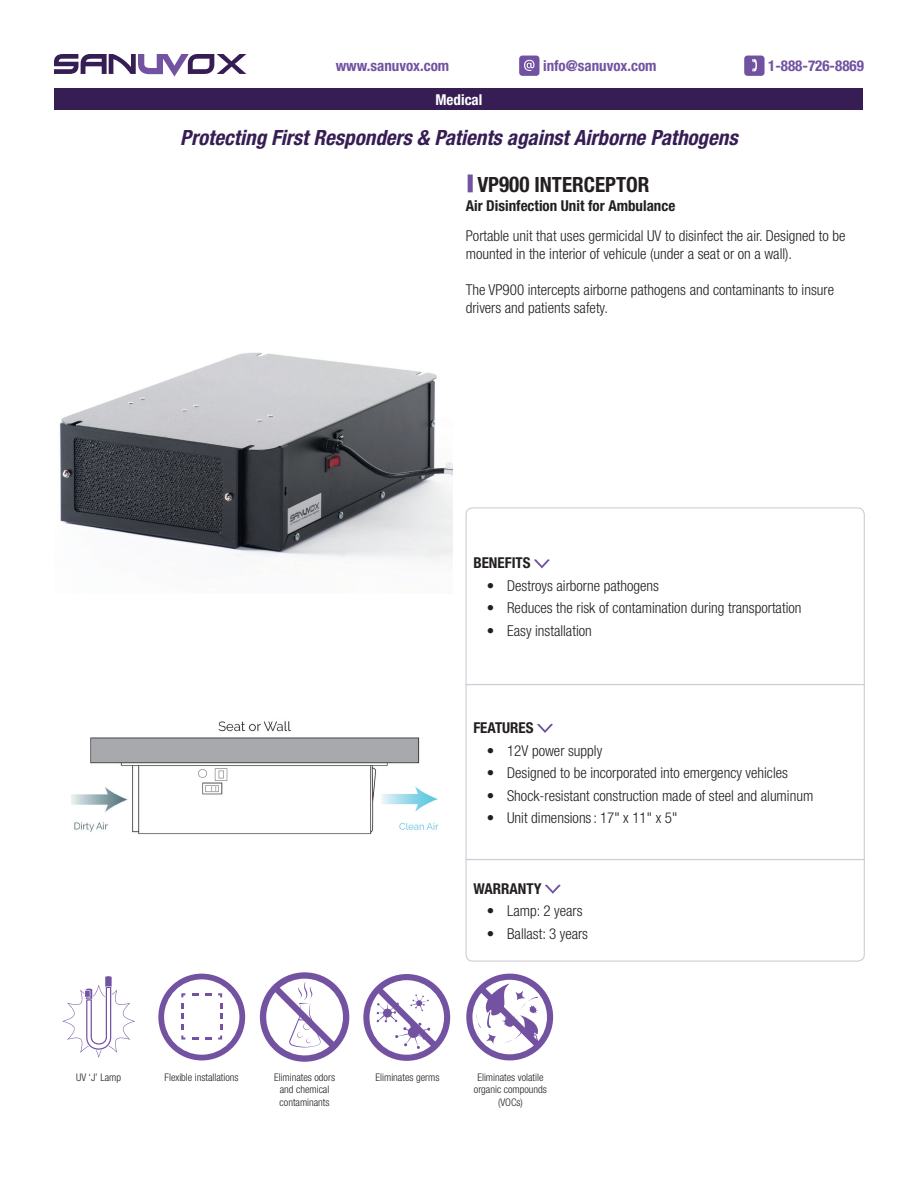
<style>
.page{position:relative;width:918px;height:1188px;background:#fff}
.page>*{position:absolute;margin:0;border:0;box-sizing:border-box;transform-origin:0 0}
.t1{font:italic 700 condensed 21px "Helvetica Neue";color:#361d54}
.t2{font:700 condensed 21px "Helvetica Neue";color:#231f20}
.t3{font:300 condensed 15px/18px "Helvetica Neue";color:#231f20}
.t4{font:700 condensed 15px "Helvetica Neue";color:#231f20}
.t5{font:700 condensed 15px "Helvetica Neue";color:#7252a1}
.t6{font:700 condensed 15px "Helvetica Neue";color:#fff}
.t7{font:300 condensed 10.5px/12.6px "Helvetica Neue";color:#231f20;text-align:center}
.s1{font-size:24px;color:#7252a1}
.s2{font-size:21.9px}
</style>
<div class="page">
<img style="left:59px;top:352px;width:393px;height:210px">
<svg style="left:54px;top:54px;width:192px;height:23px"></svg>
<div style="left:55px;top:88px;width:808px;height:22px;background:#361d54"></div>
<svg style="left:62px;top:976px;width:73px;height:82px"></svg>
<svg style="left:158px;top:974px;width:87px;height:86px"></svg>
<svg style="left:363px;top:974px;width:87px;height:87px"></svg>
<svg style="left:260px;top:972px;width:89px;height:90px"></svg>
<svg style="left:466px;top:974px;width:87px;height:86px"></svg>
<svg style="left:465px;top:507px;width:400px;height:179px"></svg>
<svg style="left:537px;top:724px;width:16px;height:9px"></svg>
<div style="left:466px;top:684px;width:399px;height:176px;border:1px solid #cdcdd7"></div>
<svg style="left:465px;top:858px;width:400px;height:104px"></svg>
<svg style="left:519px;top:56px;width:21px;height:20px"></svg>
<svg style="left:744px;top:56px;width:21px;height:20px"></svg>
<img style="left:71px;top:721px;width:368px;height:113px">
<p class="t5" style="left:336px;top:57px;width:115px">www.sanuvox.com</p>
<p class="t5" style="left:543px;top:57px;width:115px">info@sanuvox.com</p>
<p class="t5" style="left:768px;top:57px;width:97px">1-888-726-8869</p>
<p class="t6" style="left:436px;top:90px;width:48px">Medical</p>
<h1 class="t1" style="left:180px;top:125px;width:559px">Protecting First Responders &amp; Patients against Airborne Pathogens</h1>
<h1 class="t2" style="left:466px;top:172px;width:185px"><span class="s1">|</span>VP<span class="s2">900</span> INTERCEPTOR</h1>
<p class="t4" style="left:466px;top:197px;width:211px">Air Disinfection Unit for Ambulance</p>
<p class="t3" style="left:466px;top:227px;width:381px">Portable unit that uses germicidal UV to disinfect the air. Designed to be mounted in the interior of vehicule (under a seat or on a wall).</p>
<p class="t3" style="left:466px;top:281px;width:370px">The VP900 intercepts airborne pathogens and contaminants to insure drivers and patients safety.</p>
<p class="t4" style="left:473px;top:554px;width:59px">BENEFITS</p>
<p class="t3" style="left:487px;top:577px;width:174px">• Destroys airborne pathogens</p>
<p class="t3" style="left:487px;top:599px;width:316px">• Reduces the risk of contamination during transportation</p>
<p class="t3" style="left:487px;top:622px;width:106px">• Easy installation</p>
<p class="t4" style="left:473px;top:719px;width:62px">FEATURES</p>
<p class="t3" style="left:487px;top:741px;width:117px">• 12V power supply</p>
<p class="t3" style="left:487px;top:764px;width:303px">• Designed to be incorporated into emergency vehicles</p>
<p class="t3" style="left:487px;top:786px;width:328px">• Shock-resistant construction made of steel and aluminum</p>
<p class="t3" style="left:487px;top:809px;width:192px">• Unit dimensions: 17" x 11" x 5"</p>
<p class="t4" style="left:473px;top:879px;width:70px">WARRANTY</p>
<p class="t3" style="left:487px;top:902px;width:97px">• Lamp: 2 years</p>
<p class="t3" style="left:487px;top:924px;width:103px">• Ballast: 3 years</p>
<p class="t7" style="left:76px;top:1071px;width:46px">UV ‘J’ Lamp</p>
<p class="t7" style="left:274px;top:1071px;width:63px">Eliminates odors and chemical contaminants</p>
<p class="t7" style="left:165px;top:1071px;width:76px">Flexible installations</p>
<p class="t7" style="left:376px;top:1071px;width:65px">Eliminates germs</p>
<p class="t7" style="left:474px;top:1071px;width:75px">Eliminates volatile organic compounds (VOCs)</p>
</div>
